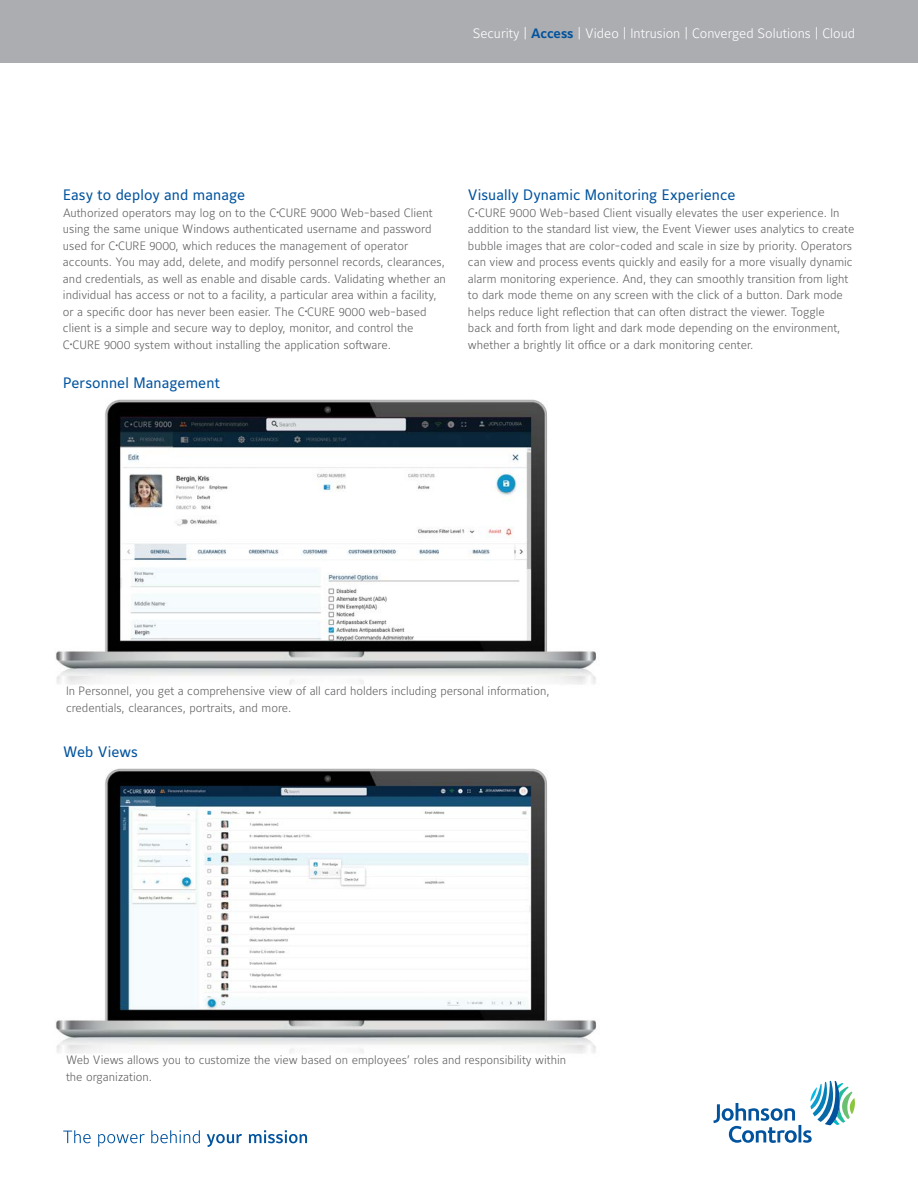
<style>
.page{position:relative;width:918px;height:1188px;background:#fff}
.page>*{position:absolute;margin:0;border:0;box-sizing:border-box;transform-origin:0 0}
.t1{font:15px "Maurea Jci Lf ML";letter-spacing:.005em;color:#01539e}
.t2{font:300 13.5px "Maurea Jci Lf ML";color:#fff}
.t3{font:300 12px/16.5px "Maurea Jci Lf ML";color:#636366}
.s1{font-weight:700;color:#01539e}
.s2{font-family:"Arial";font-weight:400;font-size:7.5px}
</style>
<div class="page">
<img style="left:55px;top:768px;width:541px;height:286px">
<svg style="left:713px;top:1081px;width:142px;height:62px"></svg>
<svg style="left:63px;top:1130px;width:28px;height:13px"></svg>
<svg style="left:98px;top:1134px;width:47px;height:13px"></svg>
<svg style="left:151px;top:1130px;width:49px;height:13px"></svg>
<svg style="left:207px;top:1134px;width:35px;height:13px"></svg>
<svg style="left:249px;top:1130px;width:58px;height:13px"></svg>
<div style="left:0;top:0;width:918px;height:63px;background:#acadb1"></div>
<img style="left:55px;top:399px;width:541px;height:286px">
<p class="t2" style="left:473px;top:25px;width:384px">Security | <span class="s1">Access</span> | Video | Intrusion | Converged Solutions | Cloud</p>
<p class="t1" style="left:63px;top:186px;width:184px">Easy to deploy and manage</p>
<p class="t3" style="left:63px;top:204px;width:385px">Authorized operators may log on to the C<span class="s2">•</span>CURE 9000 Web-based Client using the same unique Windows authenticated username and password used for C<span class="s2">•</span>CURE 9000, which reduces the management of operator accounts. You may add, delete, and modify personnel records, clearances, and credentials, as well as enable and disable cards. Validating whether an individual has access or not to a facility, a particular area within a facility, or a specific door has never been easier. The C<span class="s2">•</span>CURE 9000 web-based client is a simple and secure way to deploy, monitor, and control the C<span class="s2">•</span>CURE 9000 system without installing the application software.</p>
<p class="t1" style="left:63px;top:374px;width:158px">Personnel Management</p>
<p class="t1" style="left:468px;top:186px;width:269px">Visually Dynamic Monitoring Experience</p>
<p class="t3" style="left:468px;top:204px;width:388px">C•CURE 9000 Web-based Client visually elevates the user experience. In addition to the standard list view, the Event Viewer uses analytics to create bubble images that are color-coded and scale in size by priority. Operators can view and process events quickly and easily for a more visually dynamic alarm monitoring experience. And, they can smoothly transition from light to dark mode theme on any screen with the click of a button. Dark mode helps reduce light reflection that can often distract the viewer. Toggle<br>back and forth from light and dark mode depending on the environment, whether a brightly lit office or a dark monitoring center.</p>
<p class="t3" style="left:66px;top:683px;width:485px">In Personnel, you get a comprehensive view of all card holders including personal information, credentials, clearances, portraits, and more.</p>
<p class="t1" style="left:63px;top:743px;width:76px">Web Views</p>
<p class="t3" style="left:66px;top:1052px;width:502px">Web Views allows you to customize the view based on employees’ roles and responsibility within the organization.</p>
</div>
